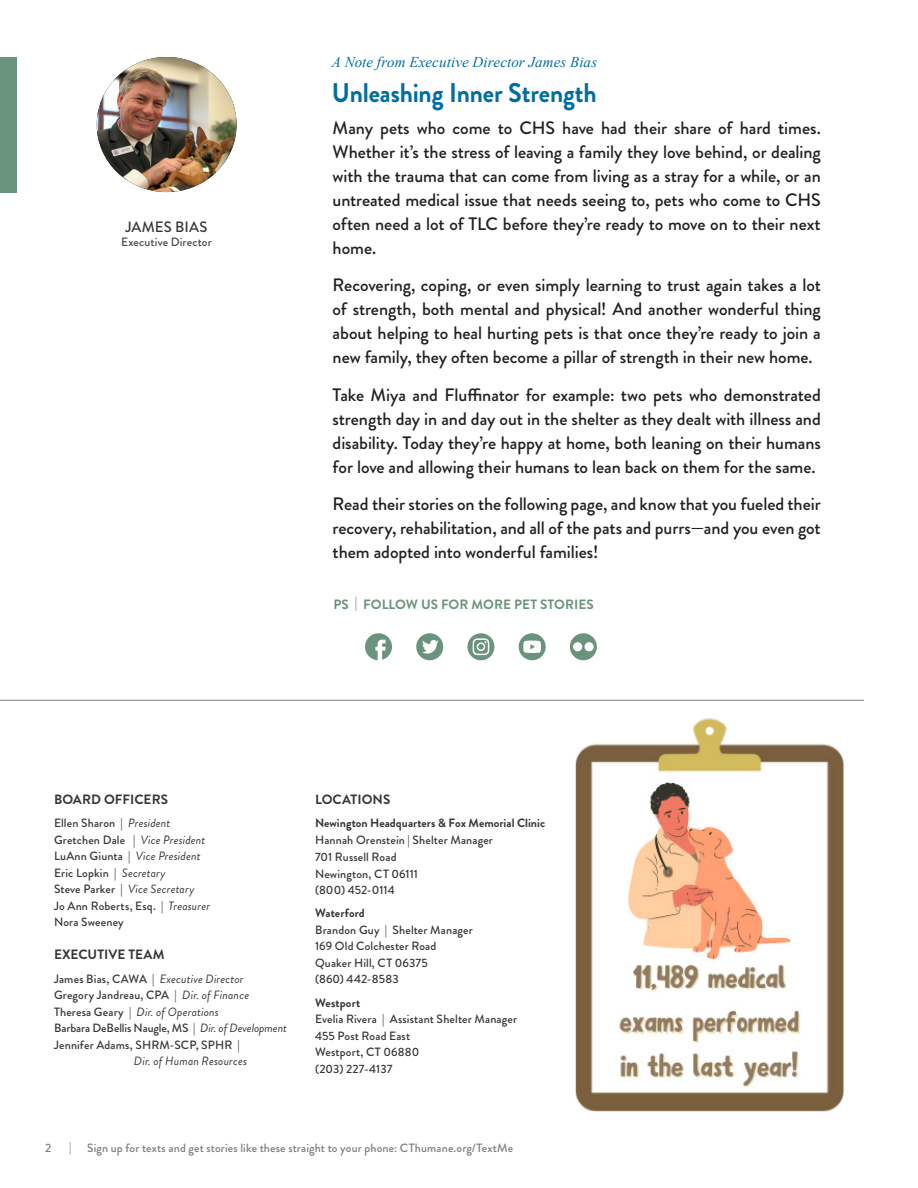
<style>
.page{position:relative;width:918px;height:1188px;background:#fff}
.page>*{position:absolute;margin:0;border:0;box-sizing:border-box;transform-origin:0 0}
.t1{font:700 27px "Brandon Grotesque";letter-spacing:-.005em;color:#006ea1;scale:.94 1}
.t2{font:500 18px/24px "Brandon Grotesque";letter-spacing:-.005em;color:#231f20;text-align:justify}
.t3{font:italic 15px "Times New Roman";letter-spacing:.005em;color:#006ea1}
.t4{font:500 15px "Brandon Grotesque";letter-spacing:.005em;color:#343835}
.t5{font:700 13.5px "Brandon Grotesque";letter-spacing:.005em;color:#343835}
.t6{font:700 13.5px "Brandon Grotesque";letter-spacing:.005em;color:#69937c}
.t7{font:500 12px/16.5px "Brandon Grotesque";letter-spacing:.01em;color:#343835}
.t8{font:italic 12px "Brandon Grotesque";letter-spacing:.01em;color:#343835}
.t9{font:500 12px "Brandon Grotesque";letter-spacing:.01em;color:#827d77}
.t10{font:700 12px/16.5px "Brandon Grotesque";color:#343835}
.t11{font:500 12px "Brandon Grotesque";letter-spacing:.01em;color:#474a47}
.s1{font-weight:400;font-style:italic}
.s2{font-weight:500;font-style:normal}
.s3{font-weight:400}
.s4{font-weight:500}
.s5{font-weight:700}
</style>
<div class="page">
<img style="left:97px;top:57px;width:140px;height:135px">
<svg style="left:365px;top:633px;width:27px;height:27px"></svg>
<svg style="left:416px;top:633px;width:27px;height:27px"></svg>
<svg style="left:467px;top:633px;width:27px;height:27px"></svg>
<svg style="left:519px;top:633px;width:27px;height:27px"></svg>
<svg style="left:570px;top:633px;width:27px;height:27px"></svg>
<div style="left:0;top:57px;width:17px;height:135px;background:#69937c"></div>
<hr style="left:0;top:700px;width:864px;height:1px;background:#827d77">
<img style="left:345px;top:699px;width:519px;height:413px">
<p class="t3" style="left:332px;top:52px;width:267px">A Note from Executive Director James Bias</p>
<p class="t4" style="left:126px;top:216px;width:83px">JAMES BIAS</p>
<p class="t11" style="left:121px;top:234px;width:92px">Executive Director</p>
<p class="t1" style="left:332px;top:74px;width:283px">Unleashing Inner Strength</p>
<p class="t2" style="left:333px;top:116px;width:490px">Many pets who come to CHS have had their share of hard times.<br>Whether it’s the stress of leaving a family they love behind, or dealing with the trauma that can come from living as a stray for a while, or an untreated medical issue that needs seeing to, pets who come to CHS often need a lot of TLC before they’re ready to move on to their next home.</p>
<p class="t2" style="left:333px;top:273px;width:490px">Recovering, coping, or even simply learning to trust again takes a lot of strength, both mental and physical! And another wonderful thing about helping to heal hurting pets is that once they’re ready to join a new family, they often become a pillar of strength in their new home.</p>
<p class="t2" style="left:333px;top:383px;width:490px">Take Miya and Fluffinator for example: two pets who demonstrated strength day in and day out in the shelter as they dealt with illness and disability. Today they’re happy at home, both leaning on their humans for love and allowing their humans to lean back on them for the same.</p>
<p class="t2" style="left:333px;top:492px;width:490px">Read their stories on the following page, and know that you fueled their recovery, rehabilitation, and all of the pats and purrs—and you even got them adopted into wonderful families!</p>
<p class="t6" style="left:333px;top:595px;width:262px">PS | FOLLOW US FOR MORE PET STORIES</p>
<p class="t5" style="left:54px;top:790px;width:116px">BOARD OFFICERS</p>
<p class="t7" style="left:54px;top:815px;width:158px">Ellen Sharon | <span class="s1">President<br></span>Gretchen Dale | <span class="s1">Vice President<br></span>LuAnn Giunta | <span class="s1">Vice President<br></span>Eric Lopkin | <span class="s1">Secretary<br></span>Steve Parker | <span class="s1">Vice Secretary<br></span>Jo Ann Roberts, Esq. | <span class="s1">Treasurer</span></p>
<p class="t7" style="left:54px;top:914px;width:71px">Nora Sweeney</p>
<p class="t5" style="left:54px;top:945px;width:112px">EXECUTIVE TEAM</p>
<p class="t8" style="left:54px;top:970px;width:191px"><span class="s2">James Bias, CAWA |</span> Executive Director</p>
<p class="t7" style="left:54px;top:987px;width:197px">Gregory Jandreau, CPA <span class="s3">|</span> <span class="s1">Dir. of Finance</span></p>
<p class="t8" style="left:54px;top:1003px;width:166px"><span class="s2">Theresa Geary |</span> Dir. of Operations</p>
<p class="t7" style="left:54px;top:1020px;width:234px">Barbara DeBellis Naugle, MS | <span class="s1">Dir. of Development</span></p>
<p class="t7" style="left:54px;top:1036px;width:187px">Jennifer Adams, SHRM-SCP, SPHR |</p>
<p class="t8" style="left:134px;top:1053px;width:115px">Dir. of Human Resources</p>
<p class="t5" style="left:315px;top:790px;width:77px">LOCATIONS</p>
<p class="t10" style="left:315px;top:815px;width:232px">Newington Headquarters &amp; Fox Memorial Clinic<br><span class="s4">Hannah Orenstein | Shelter Manager</span></p>
<p class="t7" style="left:315px;top:849px;width:105px">701 Russell Road<br>Newington, CT 06111 (800) 452-0114</p>
<p class="t7" style="left:315px;top:905px;width:159px"><span class="s5">Waterford<br></span>Brandon Guy | Shelter Manager<br>169 Old Colchester Road<br>Quaker Hill, CT 06375<br>(860) 442-8583</p>
<p class="t7" style="left:315px;top:994px;width:204px"><span class="s5">Westport<br></span>Evelia Rivera | Assistant Shelter Manager<br>455 Post Road East<br>Westport, CT 06880<br>(203) 227-4137</p>
<p class="t9" style="left:45px;top:1140px;width:8px">2</p>
<p class="t9" style="left:69px;top:1138px;width:4px">|</p>
<p class="t9" style="left:87px;top:1140px;width:428px">Sign up for texts and get stories like these straight to your phone: CThumane.org/TextMe</p>
</div>
